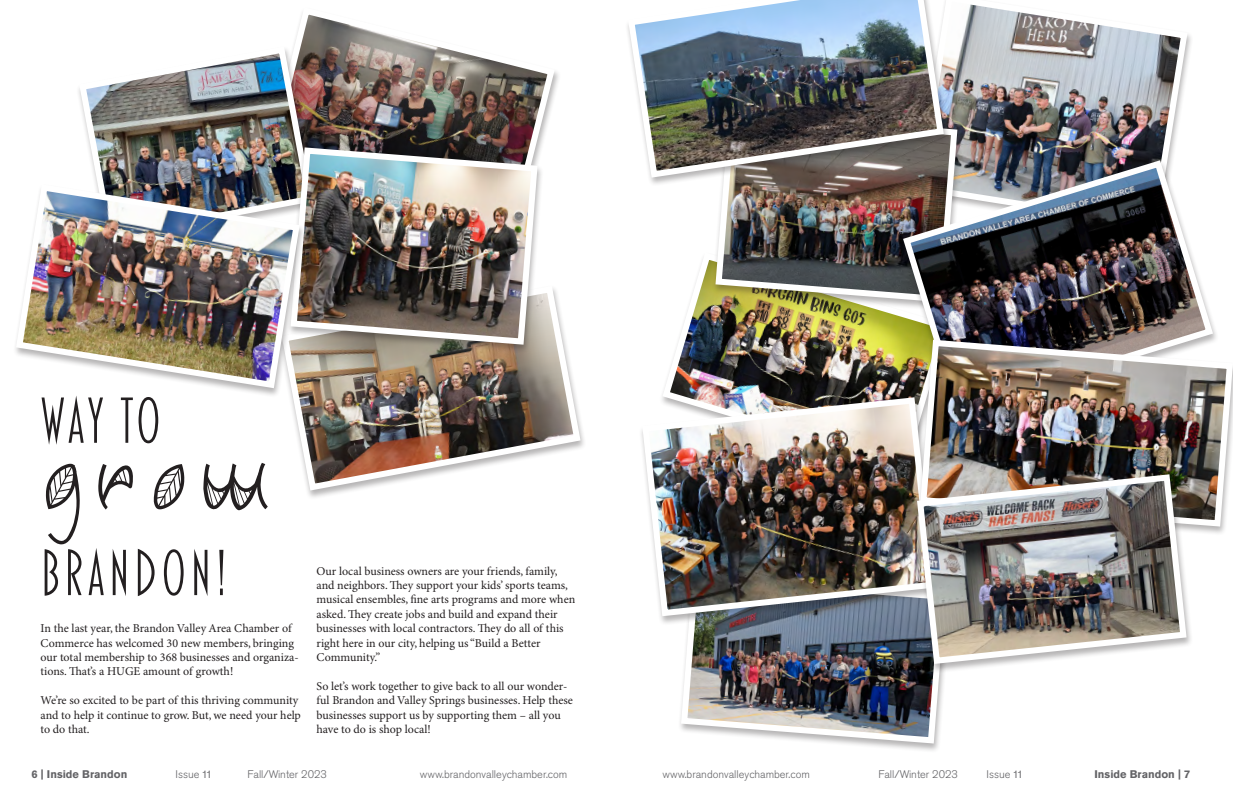
<style>
.page{position:relative;width:1233px;height:801px;background:#fff}
.page>*{position:absolute;margin:0;border:0;box-sizing:border-box;transform-origin:0 0}
.t1{font:96.8px "Leafyfont";color:#231f20}
.t2{font:300 66.2px "Blakely";color:#231f20}
.t3{font:12px/14.4px "Minion Pro";letter-spacing:-.005em;color:#231f20}
.t4{font:300 11px "Akzidenz Grotesk Pro";color:#636366}
.t5{font:700 11px "Akzidenz Grotesk Pro";color:#636366}
.s1{font-size:14px}
</style>
<div class="page">
<img style="left:663px;top:259px;width:236px;height:135px">
<div style="left:677px;top:573px;width:275px;height:180px;background:#231f20;opacity:.33"></div>
<img style="left:678px;top:626px;width:271px;height:121px">
<img style="left:950px;top:4px;width:241px;height:153px">
<img style="left:295px;top:14px;width:263px;height:133px">
<img style="left:78px;top:43px;width:238px;height:138px">
<div style="left:712px;top:111px;width:252px;height:201px;background:#231f20;opacity:.33"></div>
<img style="left:712px;top:108px;width:249px;height:198px">
<img style="left:290px;top:288px;width:294px;height:206px">
<img style="left:899px;top:157px;width:317px;height:237px">
<div style="left:639px;top:396px;width:302px;height:230px;background:#231f20;opacity:.33"></div>
<img style="left:639px;top:394px;width:278px;height:226px">
<img style="left:917px;top:337px;width:316px;height:193px">
<div style="left:287px;top:147px;width:257px;height:207px;background:#231f20;opacity:.33"></div>
<img style="left:287px;top:144px;width:254px;height:204px">
<div style="left:624px;top:0;width:326px;height:187px;background:#231f20;opacity:.33"></div>
<img style="left:625px;top:0;width:322px;height:181px">
<div style="left:12px;top:183px;width:294px;height:215px;background:#231f20;opacity:.33"></div>
<img style="left:13px;top:181px;width:290px;height:211px">
<div style="left:913px;top:473px;width:280px;height:200px;background:#231f20;opacity:.33"></div>
<img style="left:914px;top:471px;width:276px;height:196px">
<p class="t2" style="left:39px;top:390px;width:126px">WAY TO</p>
<p class="t1" style="left:39px;top:428px;width:238px">GROW</p>
<p class="t2" style="left:39px;top:542px;width:192px">BRANDON!</p>
<p class="t3" style="left:41px;top:622px;width:260px">In the last year, the Brandon Valley Area Chamber of Commerce has welcomed 30 new members, bringing our total membership to 368 businesses and organiza&shy;tions. That’s a HUGE amount of growth!</p>
<p class="t3" style="left:41px;top:694px;width:262px">We’re so excited to be part of this thriving community and to help it continue to grow. But, we need your help to do that.</p>
<p class="t3" style="left:317px;top:564px;width:260px">Our local business owners are your friends, family, and neighbors. They support your kids’ sports teams, musical ensembles, fine arts programs and more when asked. They create jobs and build and expand their businesses with local contractors. They do all of this right here in our city, helping us “Build a Better Community.”</p>
<p class="t3" style="left:317px;top:679px;width:258px">So let’s work together to give back to all our wonder&shy;ful Brandon and Valley Springs businesses. Help these businesses support us by supporting them – all you have to do is shop local!</p>
<p class="t5" style="left:32px;top:767px;width:97px">6 | Inside Brandon</p>
<p class="t4" style="left:176px;top:767px;width:37px">Issue <span class="s1">11</span></p>
<p class="t4" style="left:248px;top:767px;width:81px">Fall/Winter 2023</p>
<p class="t4" style="left:420px;top:767px;width:149px">www.brandonvalleychamber.com</p>
<p class="t4" style="left:663px;top:767px;width:149px">www.brandonvalleychamber.com</p>
<p class="t4" style="left:879px;top:767px;width:81px">Fall/Winter 2023</p>
<p class="t4" style="left:987px;top:767px;width:37px">Issue <span class="s1">11</span></p>
<p class="t5" style="left:1095px;top:767px;width:97px">Inside Brandon | 7</p>
</div>
